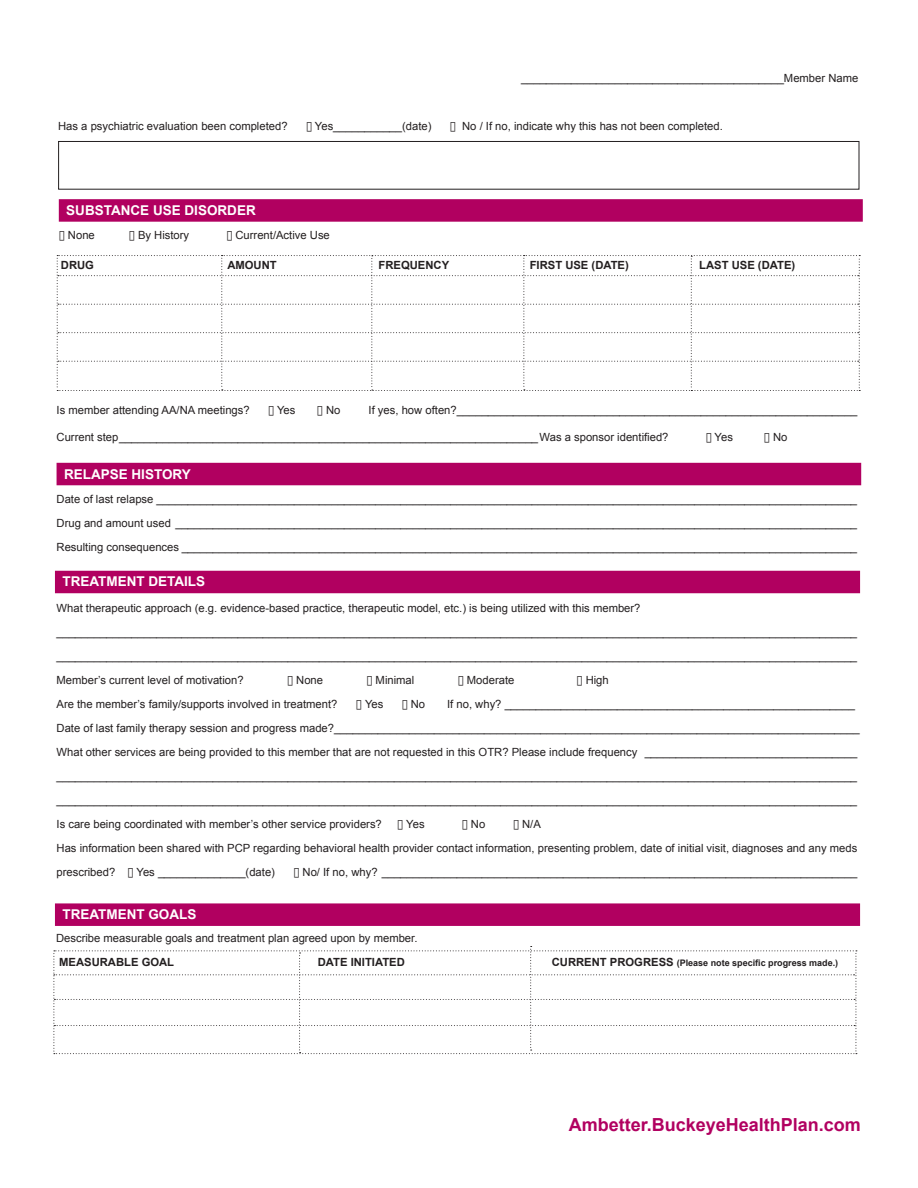
<style>
.page{position:relative;width:918px;height:1188px;background:#fff}
.page>*{position:absolute;margin:0;border:0;box-sizing:border-box;transform-origin:0 0}
.t1{font:700 18px "Arial";color:#b10060}
.block_headline{font:700 13.5px "Arial";color:#fff}
.body_text{font:11.25px/24px "Arial";color:#231f20}
.t2{font:700 11.25px "Arial";color:#231f20}
.t3{font:700 9px "Arial";color:#231f20}
.s1{font-size:11.25px}
</style>
<div class="page">
<div style="left:59px;top:199px;width:804px;height:23px;background:#b10060"></div>
<div style="left:55px;top:571px;width:805px;height:22px;background:#b10060"></div>
<div style="left:55px;top:903px;width:805px;height:23px;background:#b10060"></div>
<svg style="left:57px;top:255px;width:803px;height:136px"></svg>
<div style="left:57px;top:463px;width:804px;height:22px;background:#b10060"></div>
<div style="left:58px;top:141px;width:801px;height:49px;border:1px solid #231f20"></div>
<svg style="left:53px;top:946px;width:804px;height:108px"></svg>
<p class="body_text" style="left:521px;top:66px;width:339px">__________________________________________Member Name</p>
<p class="body_text" style="left:58px;top:115px;width:231px">Has a psychiatric evaluation been completed?</p>
<p class="body_text" style="left:306px;top:115px;width:127px">□ Yes___________(date)</p>
<p class="body_text" style="left:450px;top:115px;width:274px">□ No / If no, indicate why this has not been completed.</p>
<p class="block_headline" style="left:66px;top:201px;width:191px">SUBSTANCE USE DISORDER</p>
<p class="body_text" style="left:59px;top:223px;width:37px">□ None</p>
<p class="body_text" style="left:129px;top:223px;width:62px">□ By History</p>
<p class="body_text" style="left:227px;top:223px;width:105px">□ Current/Active Use</p>
<p class="t2" style="left:61px;top:258px;width:35px">DRUG</p>
<p class="t2" style="left:227px;top:258px;width:51px">AMOUNT</p>
<p class="t2" style="left:379px;top:258px;width:72px">FREQUENCY</p>
<p class="t2" style="left:530px;top:258px;width:101px">FIRST USE (DATE)</p>
<p class="t2" style="left:699px;top:258px;width:98px">LAST USE (DATE)</p>
<p class="body_text" style="left:57px;top:398px;width:195px">Is member attending AA/NA meetings?</p>
<p class="body_text" style="left:269px;top:398px;width:28px">□ Yes</p>
<p class="body_text" style="left:317px;top:398px;width:25px">□ No</p>
<p class="body_text" style="left:369px;top:398px;width:490px">If yes, how often?________________________________________________________________</p>
<p class="body_text" style="left:57px;top:425px;width:614px">Current step___________________________________________________________________Was a sponsor identified?</p>
<p class="body_text" style="left:706px;top:425px;width:28px">□ Yes</p>
<p class="body_text" style="left:764px;top:425px;width:25px">□ No</p>
<p class="block_headline" style="left:64px;top:465px;width:128px">RELAPSE HISTORY</p>
<p class="body_text" style="left:57px;top:487px;width:802px">Date of last relapse ________________________________________________________________________________________________________________</p>
<p class="body_text" style="left:57px;top:511px;width:802px">Drug and amount used _____________________________________________________________________________________________________________</p>
<p class="body_text" style="left:57px;top:535px;width:802px">Resulting consequences ____________________________________________________________________________________________________________</p>
<p class="block_headline" style="left:62px;top:573px;width:144px">TREATMENT DETAILS</p>
<p class="body_text" style="left:57px;top:596px;width:585px">What therapeutic approach (e.g. evidence-based practice, therapeutic model, etc.) is being utilized with this member?</p>
<p class="body_text" style="left:57px;top:620px;width:802px">________________________________________________________________________________________________________________________________</p>
<p class="body_text" style="left:57px;top:644px;width:802px">________________________________________________________________________________________________________________________________</p>
<p class="body_text" style="left:57px;top:668px;width:189px">Member’s current level of motivation?</p>
<p class="body_text" style="left:287px;top:668px;width:37px">□ None</p>
<p class="body_text" style="left:367px;top:668px;width:49px">□ Minimal</p>
<p class="body_text" style="left:458px;top:668px;width:58px">□ Moderate</p>
<p class="body_text" style="left:577px;top:668px;width:33px">□ High</p>
<p class="body_text" style="left:57px;top:692px;width:282px">Are the member’s family/supports involved in treatment?</p>
<p class="body_text" style="left:356px;top:692px;width:29px">□ Yes</p>
<p class="body_text" style="left:402px;top:692px;width:25px">□ No</p>
<p class="body_text" style="left:447px;top:692px;width:409px">If no, why? ________________________________________________________</p>
<p class="body_text" style="left:57px;top:716px;width:805px">Date of last family therapy session and progress made?____________________________________________________________________________________</p>
<p class="body_text" style="left:57px;top:740px;width:802px">What other services are being provided to this member that are not requested in this OTR? Please include frequency __________________________________</p>
<p class="body_text" style="left:57px;top:764px;width:802px">________________________________________________________________________________________________________________________________</p>
<p class="body_text" style="left:57px;top:788px;width:802px">________________________________________________________________________________________________________________________________</p>
<p class="body_text" style="left:57px;top:812px;width:327px">Is care being coordinated with member’s other service providers?</p>
<p class="body_text" style="left:398px;top:812px;width:29px">□ Yes</p>
<p class="body_text" style="left:462px;top:812px;width:25px">□ No</p>
<p class="body_text" style="left:513px;top:812px;width:29px">□ N/A</p>
<p class="body_text" style="left:57px;top:836px;width:802px">Has information been shared with PCP regarding behavioral health provider contact information, presenting problem, date of initial visit, diagnoses and any meds prescribed? □ Yes ______________(date)</p>
<p class="body_text" style="left:294px;top:860px;width:565px">□ No/ If no, why? ____________________________________________________________________________</p>
<p class="block_headline" style="left:62px;top:905px;width:135px">TREATMENT GOALS</p>
<p class="body_text" style="left:56px;top:926px;width:363px">Describe measurable goals and treatment plan agreed upon by member.</p>
<p class="t2" style="left:59px;top:955px;width:116px">MEASURABLE GOAL</p>
<p class="t2" style="left:318px;top:955px;width:88px">DATE INITIATED</p>
<p class="t3" style="left:552px;top:957px;width:288px"><span class="s1">CURRENT PROGRESS</span> (Please note specific progress made.)</p>
<p class="t1" style="left:569px;top:1113px;width:294px">Ambetter.BuckeyeHealthPlan.com</p>
</div>
